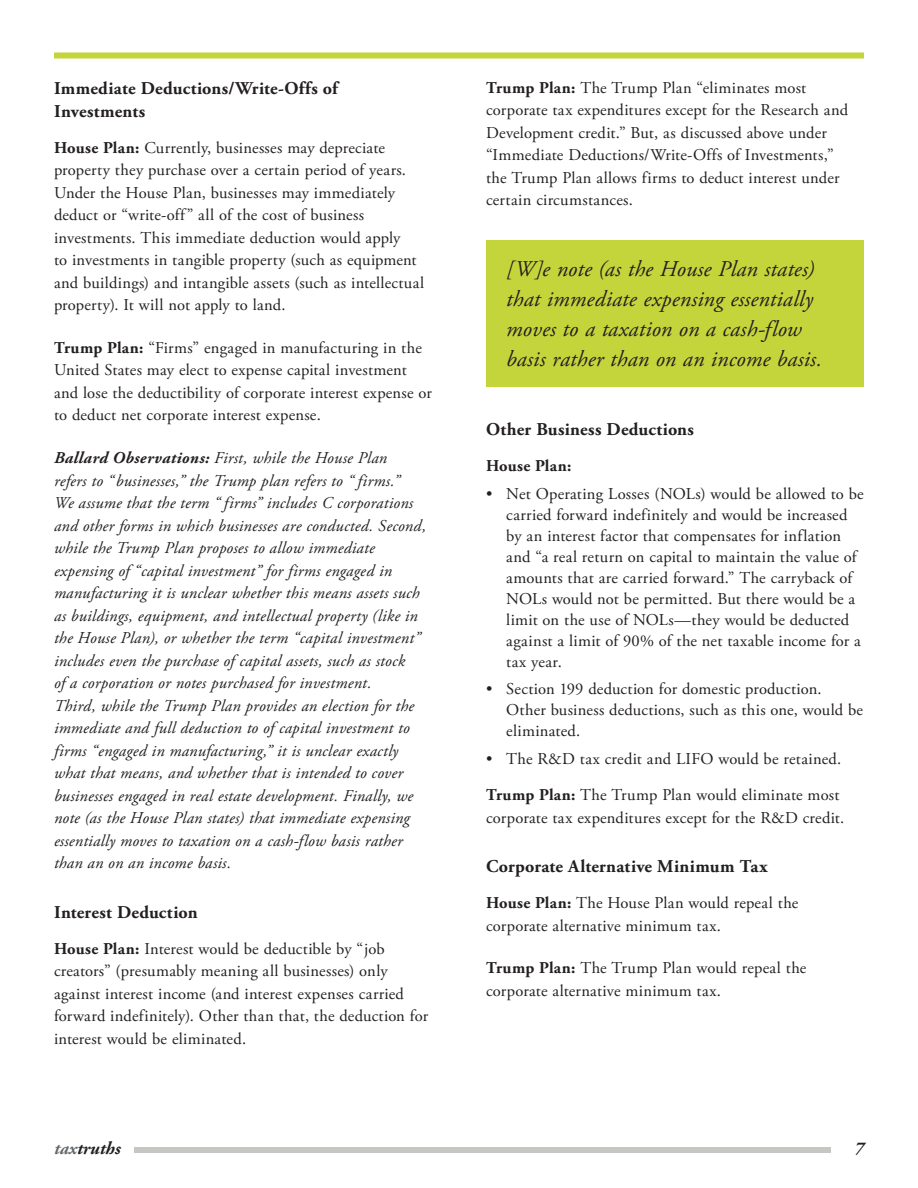
<style>
.page{position:relative;width:918px;height:1188px;background:#fff}
.page>*{position:absolute;margin:0;border:0;box-sizing:border-box;transform-origin:0 0}
.Body{font:italic 22.5px/30px "Adobe Garamond Pro";letter-spacing:.01em;color:#231f20}
.HEADLINE_3{font:700 18px/22.5px "Adobe Garamond Pro";letter-spacing:.015em;color:#231f20}
.t1{font:italic 700 18px "Adobe Garamond Pro";color:#231f20}
.BODY{font:16.5px/22.5px "Adobe Garamond Pro";letter-spacing:.015em;color:#231f20}
.BODY-2{font:italic 16.5px/22.5px "Adobe Garamond Pro";letter-spacing:.015em;color:#231f20}
.BODY-3{font:700 16.5px "Adobe Garamond Pro";letter-spacing:.015em;color:#231f20}
.s1{font-weight:700}
.s2{color:#64696d}
</style>
<div class="page">
<div style="left:134px;top:1148px;width:696px;height:6px;background:#c6c7c2"></div>
<div style="left:54px;top:52px;width:810px;height:6px;background:#c4d53c"></div>
<div style="left:486px;top:240px;width:378px;height:147px;background:#c4d53c"></div>
<p class="HEADLINE_3" style="left:54px;top:77px;width:285px">Immediate Deductions/Write-Offs of<br>Investments</p>
<p class="BODY" style="left:54px;top:137px;width:372px"><span class="s1">House Plan:</span> Currently, businesses may depreciate property they purchase over a certain period of years.<br>Under the House Plan, businesses may immediately deduct or “write-off” all of the cost of business investments. This immediate deduction would apply<br>to investments in tangible property (such as equipment and buildings) and intangible assets (such as intellectual property). It will not apply to land.</p>
<p class="BODY" style="left:54px;top:337px;width:380px"><span class="s1">Trump Plan:</span> “Firms” engaged in manufacturing in the United States may elect to expense capital investment and lose the deductibility of corporate interest expense or to deduct net corporate interest expense.</p>
<p class="BODY-2" style="left:54px;top:447px;width:374px"><span class="s1">Ballard Observations:</span> First, while the House Plan<br>refers to “businesses,” the Trump plan refers to “ firms.”<br>We assume that the term “ firms” includes C corporations and other forms in which businesses are conducted. Second, while the Trump Plan proposes to allow immediate expensing of “capital investment” for firms engaged in manufacturing it is unclear whether this means assets such as buildings, equipment, and intellectual property (like in the House Plan), or whether the term “capital investment” includes even the purchase of capital assets, such as stock<br>of a corporation or notes purchased for investment.<br>Third, while the Trump Plan provides an election for the immediate and full deduction to of capital investment to firms “engaged in manufacturing,” it is unclear exactly what that means, and whether that is intended to cover businesses engaged in real estate development. Finally, we note (as the House Plan states) that immediate expensing essentially moves to taxation on a cash-flow basis rather than an on an income basis.</p>
<p class="HEADLINE_3" style="left:54px;top:901px;width:145px">Interest Deduction</p>
<p class="BODY" style="left:54px;top:938px;width:376px"><span class="s1">House Plan:</span> Interest would be deductible by “job creators” (presumably meaning all businesses) only against interest income (and interest expenses carried forward indefinitely). Other than that, the deduction for interest would be eliminated.</p>
<p class="BODY" style="left:486px;top:77px;width:364px"><span class="s1">Trump Plan:</span> The Trump Plan “eliminates most corporate tax expenditures except for the Research and Development credit.” But, as discussed above under “Immediate Deductions/Write-Offs of Investments,” the Trump Plan allows firms to deduct interest under certain circumstances.</p>
<p class="Body" style="left:506px;top:255px;width:318px">[W]e note (as the House Plan states) that immediate expensing essentially moves to a taxation on a cash-flow basis rather than on an income basis.</p>
<p class="HEADLINE_3" style="left:486px;top:418px;width:209px">Other Business Deductions</p>
<p class="BODY-3" style="left:486px;top:456px;width:87px">House Plan:</p>
<p class="BODY" style="left:506px;top:484px;width:359px;line-height:21px;text-indent:-20px">• Net Operating Losses (NOLs) would be allowed to be carried forward indefinitely and would be increased by an interest factor that compensates for inflation and “a real return on capital to maintain the value of amounts that are carried forward.” The carryback of NOLs would not be permitted. But there would be a limit on the use of NOLs—they would be deducted against a limit of 90% of the net taxable income for a tax year.</p>
<p class="BODY" style="left:506px;top:679px;width:358px;line-height:21px;text-indent:-20px">• Section 199 deduction for domestic production.<br>Other business deductions, such as this one, would be eliminated.</p>
<p class="BODY" style="left:486px;top:748px;width:357px">• The R&amp;D tax credit and LIFO would be retained.</p>
<p class="BODY" style="left:486px;top:784px;width:360px"><span class="s1">Trump Plan:</span> The Trump Plan would eliminate most corporate tax expenditures except for the R&amp;D credit.</p>
<p class="HEADLINE_3" style="left:486px;top:856px;width:283px">Corporate Alternative Minimum Tax</p>
<p class="BODY" style="left:486px;top:892px;width:314px"><span class="s1">House Plan:</span> The House Plan would repeal the corporate alternative minimum tax.</p>
<p class="BODY" style="left:486px;top:958px;width:322px"><span class="s1">Trump Plan:</span> The Trump Plan would repeal the corporate alternative minimum tax.</p>
<p class="t1" style="left:54px;top:1138px;width:68px"><span class="s2">tax</span>truths</p>
<p class="t1" style="left:855px;top:1138px;width:11px">7</p>
</div>
